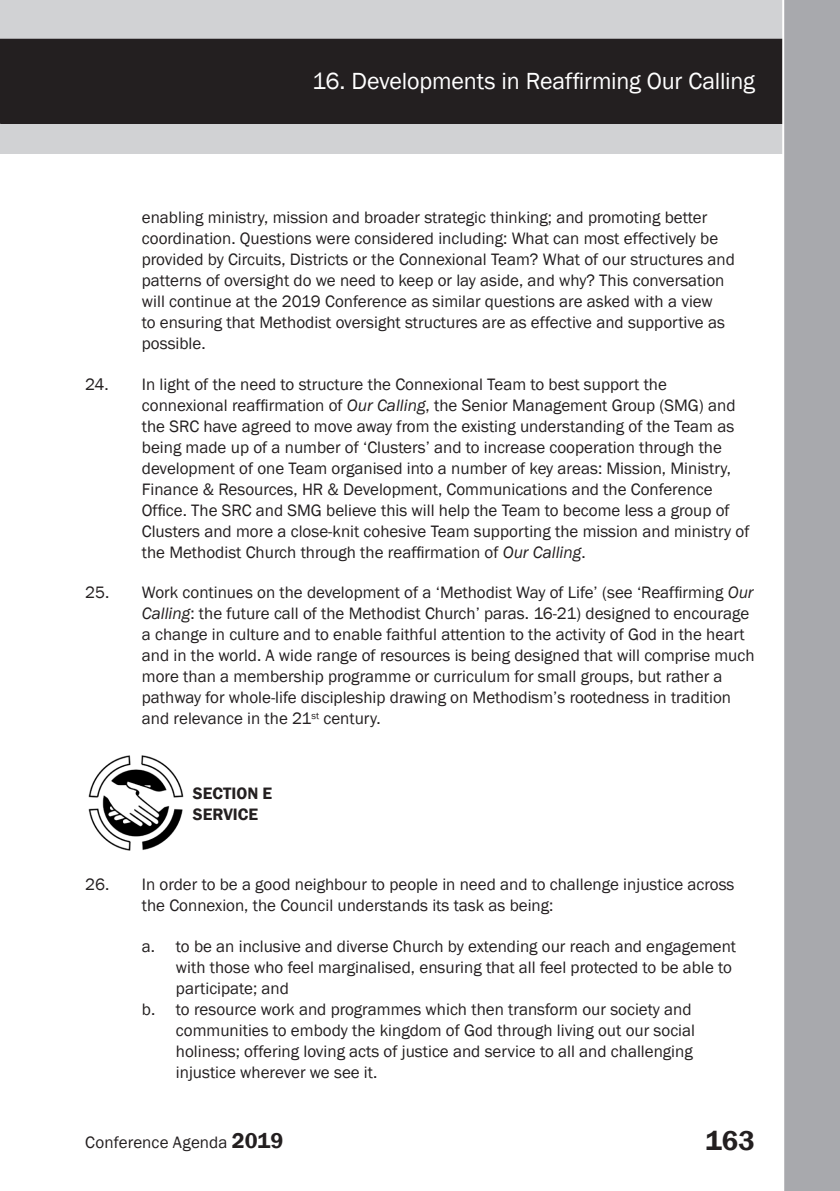
<style>
.page{position:relative;width:840px;height:1191px;background:#fff}
.page>*{position:absolute;margin:0;border:0;box-sizing:border-box;transform-origin:0 0}
.t1{font:600 28px "Franklin Gothic";color:#231f20}
.t2{font:24px "Franklin Gothic";letter-spacing:-.01em;color:#fff}
.t3{font:17px/21px "Franklin Gothic";color:#231f20}
.List_Paragraph{font:600 17px/21px "Franklin Gothic";color:#231f20}
.s1{font-style:italic}
.s2{font-weight:600;font-size:22px}
</style>
<div class="page">
<div style="left:0;top:0;width:839px;height:154px;background:#d1d2d4"></div>
<div style="left:0;top:39px;width:839px;height:84px;background:#231f20"></div>
<div style="left:0;top:39px;width:839px;height:85px;border:1px solid #231f20"></div>
<div style="left:781px;top:0;width:58px;height:1191px;background:#a8a9ad"></div>
<img style="left:88px;top:755px;width:96px;height:96px">
<h2 class="t2" style="left:312px;top:66px;width:444px">16. Developments in Reaffirming Our Calling</h2>
<p class="t3" style="left:142px;top:207px;width:594px">enabling ministry, mission and broader strategic thinking; and promoting better coordination. Questions were considered including: What can most effectively be provided by Circuits, Districts or the Connexional Team? What of our structures and patterns of oversight do we need to keep or lay aside, and why? This conversation will continue at the 2019 Conference as similar questions are asked with a view<br>to ensuring that Methodist oversight structures are as effective and supportive as possible.</p>
<p class="t3" style="left:142px;top:374px;width:608px;text-indent:-57px">24. In light of the need to structure the Connexional Team to best support the connexional reaffirmation of <span class="s1">Our Calling</span>, the Senior Management Group (SMG) and the SRC have agreed to move away from the existing understanding of the Team as being made up of a number of ‘Clusters’ and to increase cooperation through the development of one Team organised into a number of key areas: Mission, Ministry, Finance &amp; Resources, HR &amp; Development, Communications and the Conference Office. The SRC and SMG believe this will help the Team to become less a group of Clusters and more a close-knit cohesive Team supporting the mission and ministry of the Methodist Church through the reaffirmation of <span class="s1">Our Calling</span>.</p>
<p class="t3" style="left:142px;top:582px;width:614px;text-indent:-57px">25. Work continues on the development of a ‘Methodist Way of Life’ (see ‘Reaffirming <span class="s1">Our Calling</span>: the future call of the Methodist Church’ paras. 16-21) designed to encourage a change in culture and to enable faithful attention to the activity of God in the heart and in the world. A wide range of resources is being designed that will comprise much more than a membership programme or curriculum for small groups, but rather a pathway for whole-life discipleship drawing on Methodism’s rootedness in tradition and relevance in the 21<sup>st</sup> century.</p>
<p class="List_Paragraph" style="left:193px;top:783px;width:81px">SECTION E<br>SERVICE</p>
<p class="t3" style="left:142px;top:874px;width:593px;text-indent:-57px">26. In order to be a good neighbour to people in need and to challenge injustice across the Connexion, the Council understands its task as being:</p>
<p class="t3" style="left:176px;top:936px;width:561px;text-indent:-34px">a. to be an inclusive and diverse Church by extending our reach and engagement with those who feel marginalised, ensuring that all feel protected to be able to participate; and</p>
<p class="t3" style="left:176px;top:999px;width:520px;text-indent:-34px">b. to resource work and programmes which then transform our society and communities to embody the kingdom of God through living out our social holiness; offering loving acts of justice and service to all and challenging injustice wherever we see it.</p>
<p class="t3" style="left:85px;top:1132px;width:200px">Conference Agenda <span class="s2">2019</span></p>
<h1 class="t1" style="left:705px;top:1123px;width:51px">163</h1>
</div>
